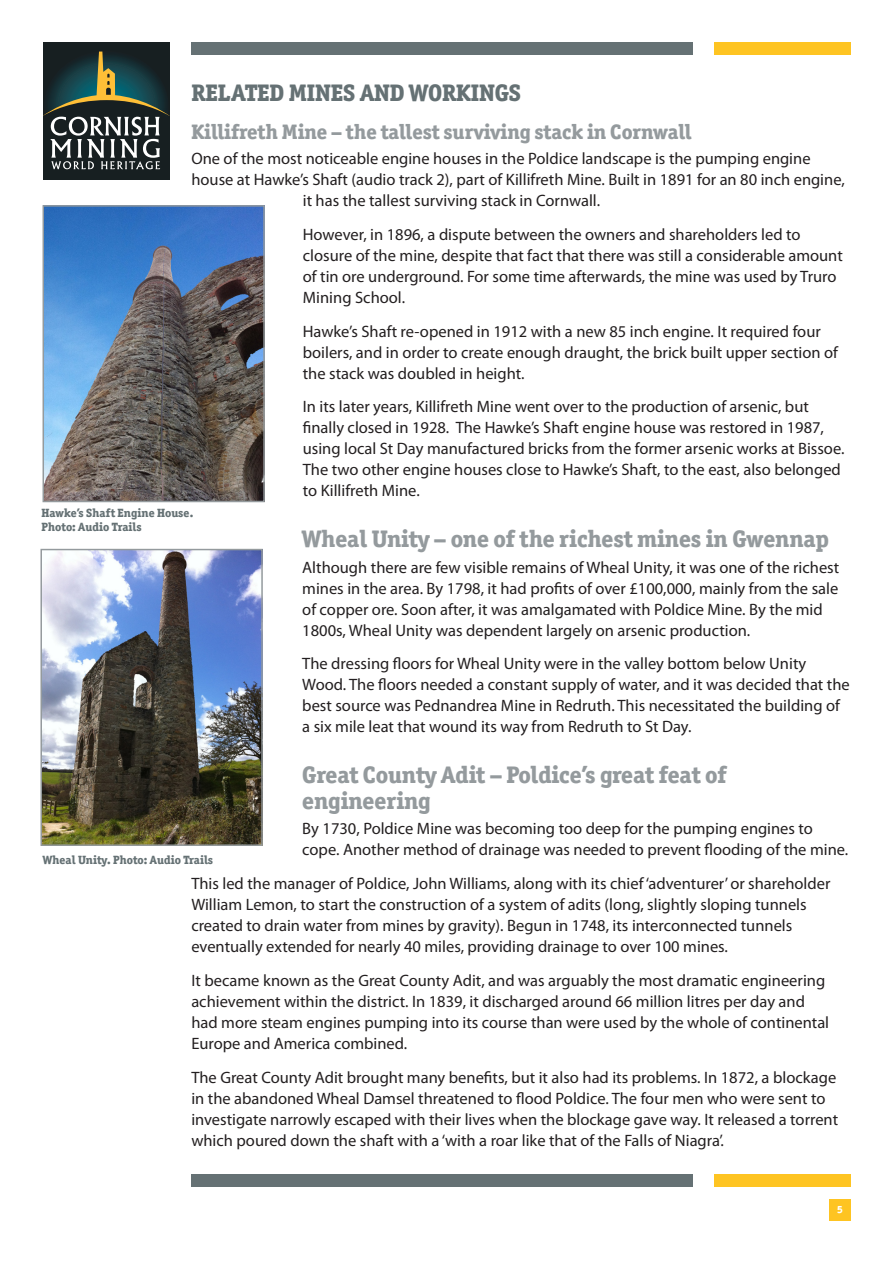
<style>
.page{position:relative;width:893px;height:1263px;background:#fff}
.page>*{position:absolute;margin:0;border:0;box-sizing:border-box;transform-origin:0 0}
.heading_-_sub_01{font:800 24px/25.5px "Officina Ser ITC Std";letter-spacing:-.01em;color:#949a9d}
.heading_-_sub_01-2{font:800 24px "Officina Ser ITC Std";letter-spacing:-.01em;color:#657174}
.heading_-_sub_02{font:800 21px "Officina Ser ITC Std";letter-spacing:-.01em;color:#949a9d}
.text_-_body{font:16.5px/21px "Myriad Pro";color:#231f20}
.t1{font:800 12px/14.4px "Officina Ser ITC Std";color:#657174}
.t2{font:800 10.5px "Officina Ser ITC Std";color:#fff}
</style>
<div class="page">
<div style="left:43px;top:43px;width:127px;height:137px;background:#171f21"></div>
<svg style="left:43px;top:51px;width:127px;height:119px"></svg>
<div style="left:714px;top:43px;width:136px;height:12px;background:#fec422"></div>
<div style="left:191px;top:43px;width:502px;height:12px;background:#657174"></div>
<div style="left:714px;top:1174px;width:136px;height:12px;background:#fec422"></div>
<div style="left:191px;top:1174px;width:502px;height:12px;background:#657174"></div>
<div style="left:829px;top:1199px;width:21px;height:21px;background:#fec422"></div>
<img style="left:46px;top:208px;width:216px;height:291px">
<div style="left:43px;top:205px;width:222px;height:297px;border:2px solid #949a9d"></div>
<img style="left:43px;top:552px;width:217px;height:291px">
<div style="left:40px;top:549px;width:223px;height:297px;border:2px solid #949a9d"></div>
<p class="heading_-_sub_01-2" style="left:191px;top:77px;width:331px">RELATED MINES AND WORKINGS</p>
<p class="heading_-_sub_02" style="left:191px;top:118px;width:502px">Killifreth Mine – the tallest surviving stack in Cornwall</p>
<p class="text_-_body" style="left:191px;top:148px;width:621px">One of the most noticeable engine houses in the Poldice landscape is the pumping engine</p>
<p class="text_-_body" style="left:191px;top:169px;width:655px">house at Hawke’s Shaft (audio track 2), part of Killifreth Mine. Built in 1891 for an 80 inch engine,</p>
<p class="text_-_body" style="left:303px;top:190px;width:299px">it has the tallest surviving stack in Cornwall.</p>
<p class="text_-_body" style="left:303px;top:224px;width:541px">However, in 1896, a dispute between the owners and shareholders led to closure of the mine, despite that fact that there was still a considerable amount of tin ore underground. For some time afterwards, the mine was used by Truro Mining School.</p>
<p class="text_-_body" style="left:303px;top:320px;width:537px">Hawke’s Shaft re-opened in 1912 with a new 85 inch engine. It required four boilers, and in order to create enough draught, the brick built upper section of the stack was doubled in height.</p>
<p class="text_-_body" style="left:303px;top:396px;width:543px">In its later years, Killifreth Mine went over to the production of arsenic, but finally closed in 1928. The Hawke’s Shaft engine house was restored in 1987, using local St Day manufactured bricks from the former arsenic works at Bissoe.<br>The two other engine houses close to Hawke’s Shaft, to the east, also belonged to Killifreth Mine.</p>
<p class="heading_-_sub_01" style="left:302px;top:526px;width:528px">Wheal Unity – one of the richest mines in Gwennap</p>
<p class="text_-_body" style="left:302px;top:556px;width:538px">Although there are few visible remains of Wheal Unity, it was one of the richest mines in the area. By 1798, it had profits of over £100,000, mainly from the sale of copper ore. Soon after, it was amalgamated with Poldice Mine. By the mid 1800s, Wheal Unity was dependent largely on arsenic production.</p>
<p class="text_-_body" style="left:302px;top:653px;width:549px">The dressing floors for Wheal Unity were in the valley bottom below Unity Wood. The floors needed a constant supply of water, and it was decided that the best source was Pednandrea Mine in Redruth. This necessitated the building of a six mile leat that wound its way from Redruth to St Day.</p>
<p class="heading_-_sub_01" style="left:302px;top:762px;width:426px">Great County Adit – Poldice’s great feat of engineering</p>
<p class="text_-_body" style="left:302px;top:818px;width:548px">By 1730, Poldice Mine was becoming too deep for the pumping engines to cope. Another method of drainage was needed to prevent flooding of the mine.</p>
<p class="text_-_body" style="left:191px;top:873px;width:641px">This led the manager of Poldice, John Williams, along with its chief ‘adventurer’ or shareholder William Lemon, to start the construction of a system of adits (long, slightly sloping tunnels created to drain water from mines by gravity). Begun in 1748, its interconnected tunnels eventually extended for nearly 40 miles, providing drainage to over 100 mines.</p>
<p class="text_-_body" style="left:191px;top:969px;width:639px">It became known as the Great County Adit, and was arguably the most dramatic engineering achievement within the district. In 1839, it discharged around 66 million litres per day and had more steam engines pumping into its course than were used by the whole of continental Europe and America combined.</p>
<p class="text_-_body" style="left:191px;top:1066px;width:648px">The Great County Adit brought many benefits, but it also had its problems. In 1872, a blockage in the abandoned Wheal Damsel threatened to flood Poldice. The four men who were sent to investigate narrowly escaped with their lives when the blockage gave way. It released a torrent which poured down the shaft with a ‘with a roar like that of the Falls of Niagra’.</p>
<p class="t1" style="left:42px;top:505px;width:153px">Hawke’s Shaft Engine House.<br>Photo: Audio Trails</p>
<p class="t1" style="left:43px;top:852px;width:172px">Wheal Unity. Photo: Audio Trails</p>
<p class="t2" style="left:837px;top:1202px;width:7px">5</p>
</div>
